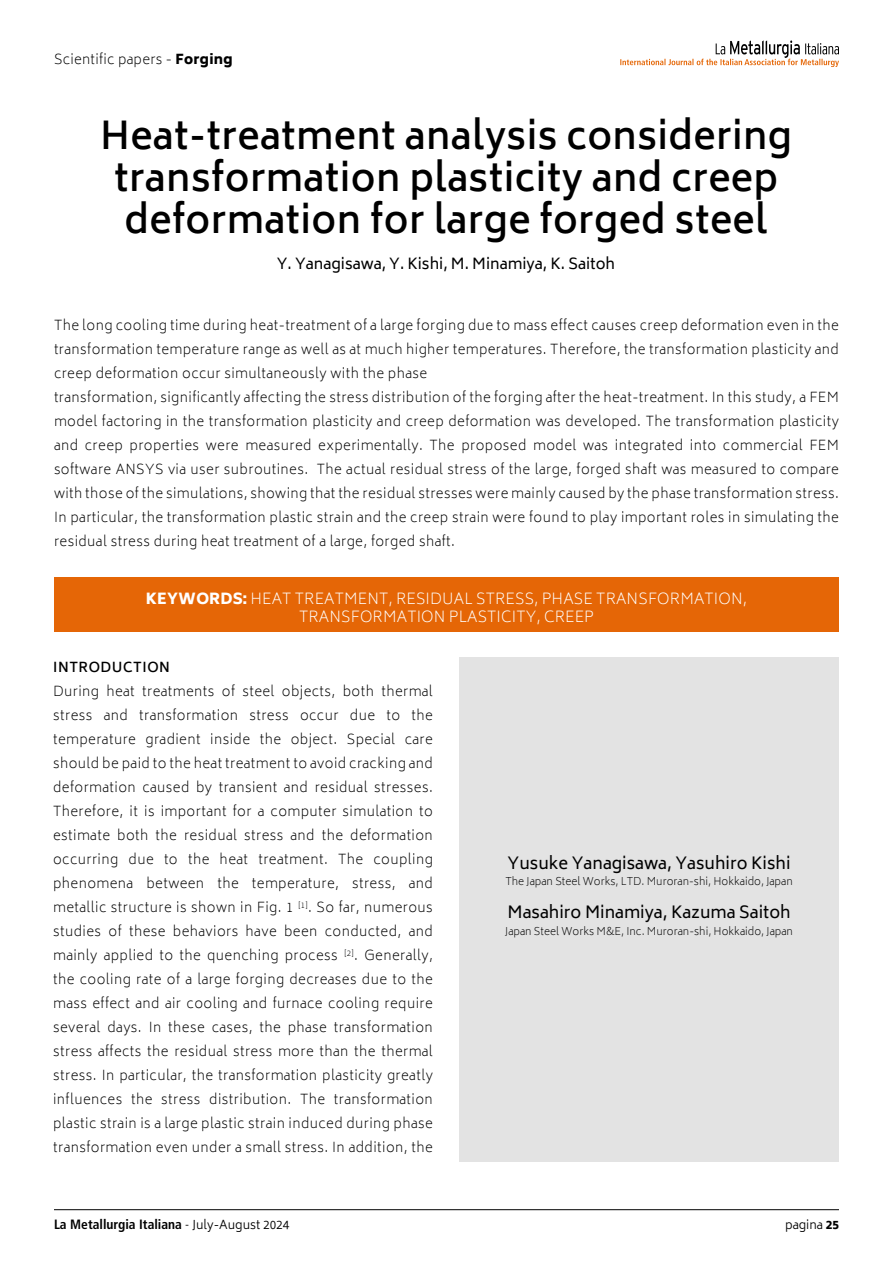
<style>
.page{position:relative;width:893px;height:1263px;background:#fff}
.page>*{position:absolute;margin:0;border:0;box-sizing:border-box;transform-origin:0 0}
.t1{font:600 37.5px/42px "Biryani";letter-spacing:.01em;color:#000;text-align:center}
.t2{font:16.5px "Biryani";color:#000}
.t3{font:200 15px/18px "Biryani";letter-spacing:.01em;color:#fff;text-align:center}
.t4{font:15px "Biryani";color:#000}
.t5{font:200 13.5px/24px "Biryani";letter-spacing:.03em;color:#000;text-align:justify}
.t6{font:700 condensed 13.5px "Frutiger LT Std";color:#000}
.t7{font:600 13.5px "Biryani";letter-spacing:.04em;color:#000}
.t8{font:300 12px "Biryani";color:#000}
.t9{font:200 10.5px "Biryani";color:#000}
.s1{font-weight:800}
.s2{font-weight:300}
.s3{font-family:"Biryani";font-weight:300;font-stretch:normal;font-size:12px}
</style>
<div class="page">
<hr style="left:54px;top:1209px;width:785px;height:1px;background:#000">
<svg style="left:620px;top:40px;width:219px;height:27px"></svg>
<div style="left:459px;top:657px;width:380px;height:504px;background:#e3e3e3"></div>
<div style="left:54px;top:577px;width:785px;height:54px;background:#e56606"></div>
<p class="t5" style="left:54px;top:48px;width:180px">Scientific papers - <span class="s1">Forging</span></p>
<h1 class="t1" style="left:100px;top:115px;width:693px">Heat-treatment analysis considering transformation plasticity and creep deformation for large forged steel</h1>
<p class="t4" style="left:277px;top:255px;width:340px">Y. Yanagisawa, Y. Kishi, M. Minamiya, K. Saitoh</p>
<p class="t5" style="left:54px;top:313px;width:786px;text-align:left">The long cooling time during heat-treatment of a large forging due to mass effect causes creep deformation even in the transformation temperature range as well as at much higher temperatures. Therefore, the transformation plasticity and creep deformation occur simultaneously with the phase<br>transformation, significantly affecting the stress distribution of the forging after the heat-treatment. In this study, a FEM model factoring in the transformation plasticity and creep deformation was developed. The transformation plasticity and creep properties were measured experimentally. The proposed model was integrated into commercial FEM software ANSYS via user subroutines. The actual residual stress of the large, forged shaft was measured to compare with those of the simulations, showing that the residual stresses were mainly caused by the phase transformation stress.<br>In particular, the transformation plastic strain and the creep strain were found to play important roles in simulating the residual stress during heat treatment of a large, forged shaft.</p>
<p class="t3" style="left:146px;top:589px;width:603px"><span class="s1">KEYWORDS:</span> HEAT TREATMENT, RESIDUAL STRESS, PHASE TRANSFORMATION,<br>TRANSFORMATION PLASTICITY, CREEP</p>
<p class="t7" style="left:53px;top:659px;width:118px">INTRODUCTION</p>
<p class="t5" style="left:53px;top:679px;width:381px">During heat treatments of steel objects, both thermal stress and transformation stress occur due to the temperature gradient inside the object. Special care should be paid to the heat treatment to avoid cracking and deformation caused by transient and residual stresses.<br>Therefore, it is important for a computer simulation to estimate both the residual stress and the deformation occurring due to the heat treatment. The coupling phenomena between the temperature, stress, and metallic structure is shown in Fig. 1 <sup>[1]</sup>. So far, numerous studies of these behaviors have been conducted, and mainly applied to the quenching process <sup>[2]</sup>. Generally, the cooling rate of a large forging decreases due to the mass effect and air cooling and furnace cooling require several days. In these cases, the phase transformation stress affects the residual stress more than the thermal stress. In particular, the transformation plasticity greatly influences the stress distribution. The transformation plastic strain is a large plastic strain induced during phase transformation even under a small stress. In addition, the</p>
<p class="t2" style="left:508px;top:853px;width:285px">Yusuke Yanagisawa, Yasuhiro Kishi</p>
<p class="t9" style="left:505px;top:875px;width:289px">The Japan Steel Works, LTD. Muroran-shi, Hokkaido, Japan</p>
<p class="t2" style="left:507px;top:903px;width:285px">Masahiro Minamiya, Kazuma Saitoh</p>
<p class="t9" style="left:505px;top:925px;width:289px">Japan Steel Works M&amp;E, Inc. Muroran-shi, Hokkaido, Japan</p>
<p class="t6" style="left:54px;top:1216px;width:237px">La Metallurgia Italiana <span class="s2">-</span> <span class="s3">July-August 2024</span></p>
<p class="t8" style="left:785px;top:1218px;width:55px">pagina <span class="s1">25</span></p>
</div>
